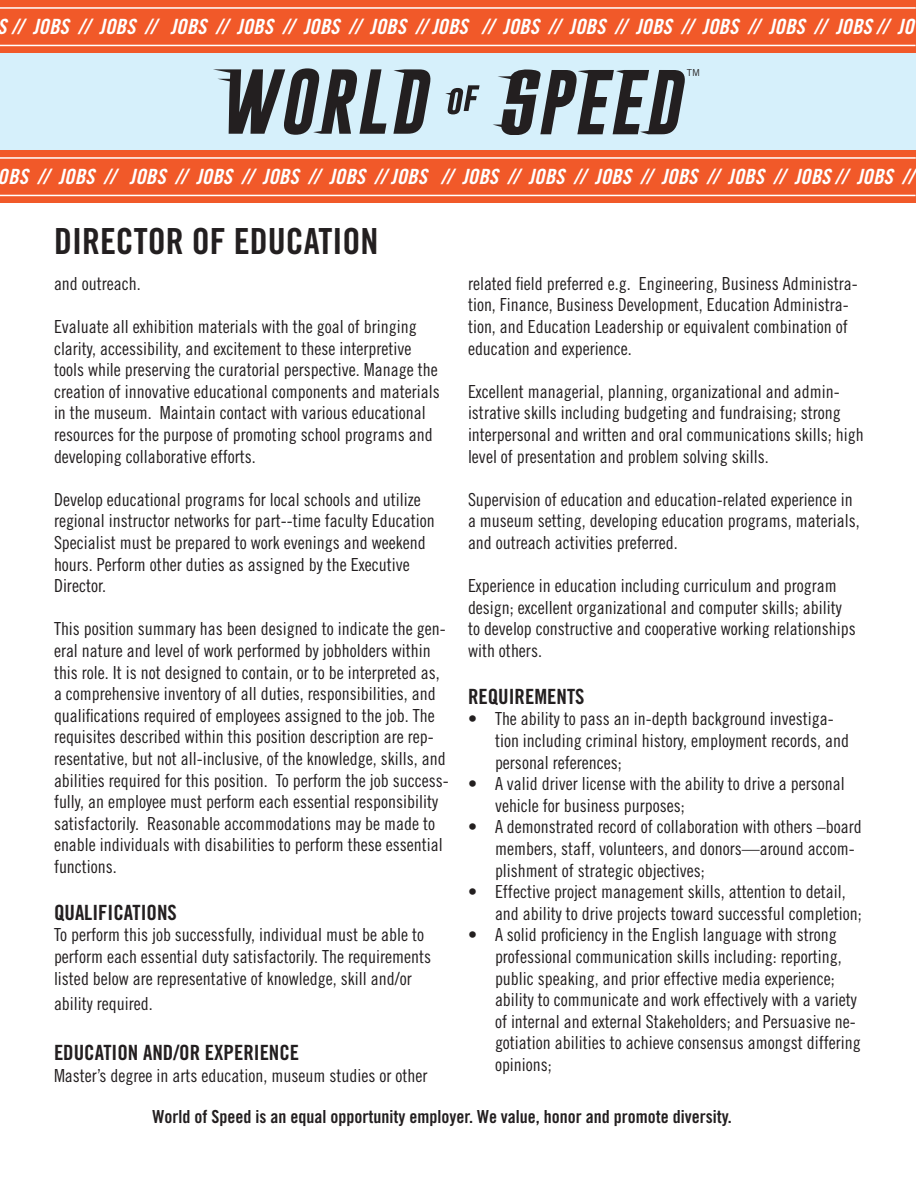
<style>
.page{position:relative;width:918px;height:1188px;background:#fff}
.page>*{position:absolute;margin:0;border:0;box-sizing:border-box;transform-origin:0 0}
.t1{font:36px "Trade Gothic LT Std Bd Cn 20";color:#231f20}
.t2{font:21px "Trade Gothic LT Std Bd Cn 20 Obl";color:#fff}
.t3{font:21px "Trade Gothic LT Std Bd Cn 20";color:#231f20}
.t4{font:18px/21.6px "Trade Gothic LT Std Cn 18";color:#231f20}
.t5{font:18px "Trade Gothic LT Std Bd Cn 20";color:#231f20}
.t6{font:9.6px "Trade Gothic LT Std";color:#231f20}
</style>
<div class="page">
<div style="left:0;top:53px;width:916px;height:97px;background:#d6f0fb"></div>
<svg style="left:213px;top:68px;width:173px;height:67px"></svg>
<svg style="left:393px;top:69px;width:38px;height:65px"></svg>
<svg style="left:445px;top:85px;width:35px;height:29px"></svg>
<svg style="left:493px;top:69px;width:192px;height:66px"></svg>
<div style="left:0;top:0;width:916px;height:53px;background:#f15929"></div>
<hr style="left:0;top:7px;width:916px;height:2px;background:#fff">
<hr style="left:0;top:45px;width:916px;height:1px;background:#fff">
<div style="left:0;top:150px;width:916px;height:53px;background:#f15929"></div>
<hr style="left:0;top:157px;width:916px;height:2px;background:#fff">
<hr style="left:0;top:195px;width:916px;height:1px;background:#fff">
<p class="t2" style="left:-2px;top:14px;width:918px">S // JOBS // JOBS // JOBS // JOBS // JOBS // JOBS // JOBS // JOBS // JOBS // JOBS // JOBS // JOBS // JOBS // JO</p>
<p class="t6" style="left:687px;top:67px;width:15px">TM</p>
<p class="t2" style="left:-2px;top:164px;width:918px">OBS // JOBS // JOBS // JOBS // JOBS // JOBS // JOBS // JOBS // JOBS // JOBS // JOBS // JOBS // JOBS // JOBS //</p>
<p class="t1" style="left:54px;top:219px;width:326px">DIRECTOR OF EDUCATION</p>
<p class="t4" style="left:54px;top:272px;width:88px">and outreach.</p>
<p class="t4" style="left:54px;top:316px;width:387px">Evaluate all exhibition materials with the goal of bringing clarity, accessibility, and excitement to these interpretive tools while preserving the curatorial perspective. Manage the creation of innovative educational components and materials in the museum. Maintain contact with various educational resources for the purpose of promoting school programs and developing collaborative efforts.</p>
<p class="t4" style="left:54px;top:488px;width:382px">Develop educational programs for local schools and utilize regional instructor networks for part--time faculty Education Specialist must be prepared to work evenings and weekend hours. Perform other duties as assigned by the Executive Director.</p>
<p class="t4" style="left:54px;top:618px;width:396px">This position summary has been designed to indicate the gen&shy;eral nature and level of work performed by jobholders within this role. It is not designed to contain, or to be interpreted as, a comprehensive inventory of all duties, responsibilities, and qualifications required of employees assigned to the job. The requisites described within this position description are rep&shy;resentative, but not all-inclusive, of the knowledge, skills, and abilities required for this position. To perform the job success&shy;fully, an employee must perform each essential responsibility satisfactorily. Reasonable accommodations may be made to enable individuals with disabilities to perform these essential functions.</p>
<p class="t3" style="left:54px;top:900px;width:124px">QUALIFICATIONS</p>
<p class="t4" style="left:54px;top:924px;width:379px">To perform this job successfully, individual must be able to perform each essential duty satisfactorily. The requirements listed below are representative of knowledge, skill and/or</p>
<p class="t4" style="left:54px;top:992px;width:100px">ability required.</p>
<p class="t3" style="left:54px;top:1040px;width:247px">EDUCATION AND/OR EXPERIENCE</p>
<p class="t4" style="left:54px;top:1064px;width:375px">Master’s degree in arts education, museum studies or other</p>
<p class="t4" style="left:468px;top:272px;width:391px">related field preferred e.g. Engineering, Business Administra&shy;tion, Finance, Business Development, Education Administra&shy;tion, and Education Leadership or equivalent combination of education and experience.</p>
<p class="t4" style="left:468px;top:380px;width:397px">Excellent managerial, planning, organizational and admin&shy;istrative skills including budgeting and fundraising; strong interpersonal and written and oral communications skills; high level of presentation and problem solving skills.</p>
<p class="t4" style="left:468px;top:488px;width:393px">Supervision of education and education-related experience in a museum setting, developing education programs, materials, and outreach activities preferred.</p>
<p class="t4" style="left:468px;top:575px;width:389px">Experience in education including curriculum and program design; excellent organizational and computer skills; ability to develop constructive and cooperative working relationships with others.</p>
<p class="t3" style="left:468px;top:684px;width:118px">REQUIREMENTS</p>
<p class="t4" style="left:495px;top:708px;width:356px;text-indent:-27px">• The ability to pass an in-depth background investiga&shy;tion including criminal history, employment records, and personal references;</p>
<p class="t4" style="left:495px;top:773px;width:351px;text-indent:-27px">• A valid driver license with the ability to drive a personal vehicle for business purposes;</p>
<p class="t4" style="left:495px;top:816px;width:368px;text-indent:-27px">• A demonstrated record of collaboration with others –board members, staff, volunteers, and donors—around accom&shy;plishment of strategic objectives;</p>
<p class="t4" style="left:495px;top:881px;width:368px;text-indent:-27px">• Effective project management skills, attention to detail, and ability to drive projects toward successful completion;</p>
<p class="t4" style="left:495px;top:924px;width:367px;text-indent:-27px">• A solid proficiency in the English language with strong professional communication skills including: reporting, public speaking, and prior effective media experience; ability to communicate and work effectively with a variety of internal and external Stakeholders; and Persuasive ne&shy;gotiation abilities to achieve consensus amongst differing opinions;</p>
<p class="t5" style="left:153px;top:1106px;width:581px">World of Speed is an equal opportunity employer. We value, honor and promote diversity.</p>
</div>
